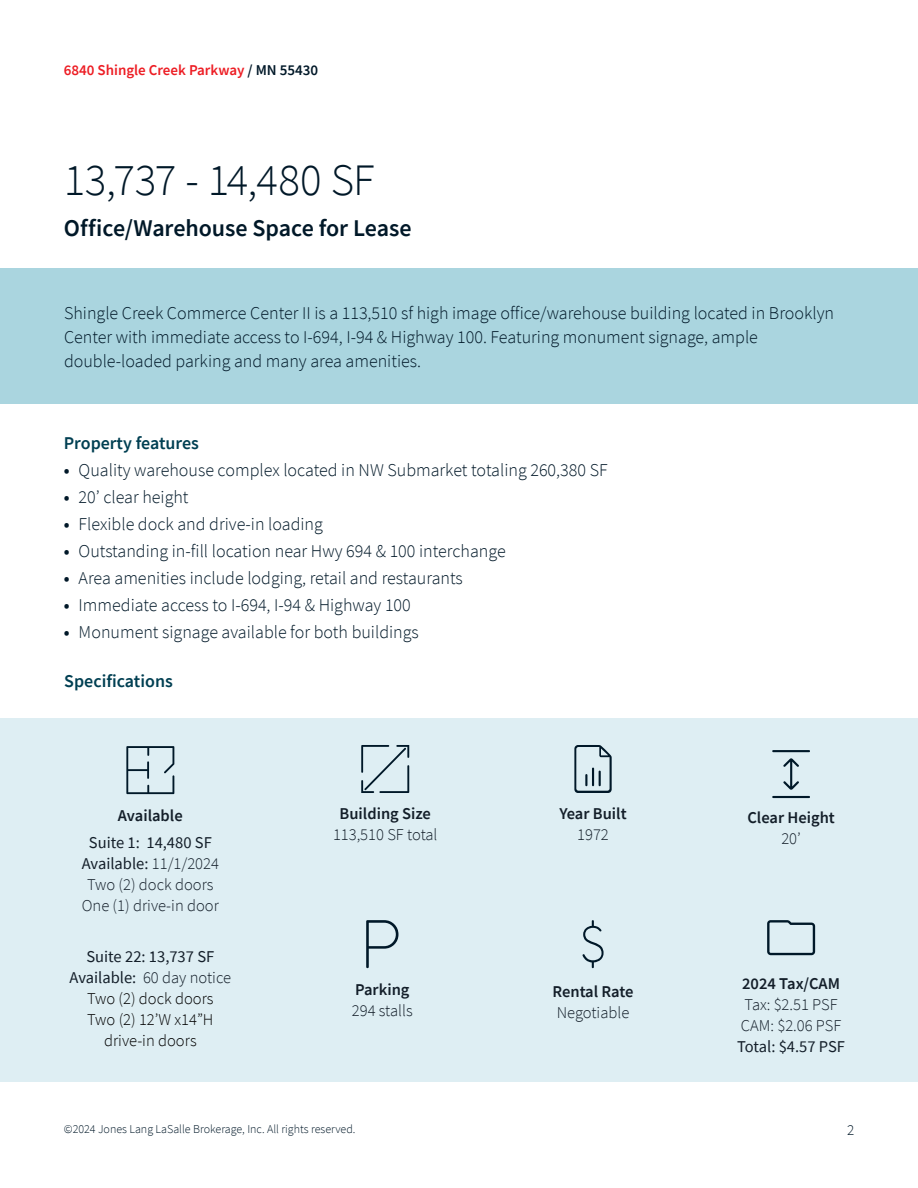
<style>
.page{position:relative;width:918px;height:1188px;background:#fff}
.page>*{position:absolute;margin:0;border:0;box-sizing:border-box;transform-origin:0 0}
.t1{font:300 45px "Source Sans Pro";letter-spacing:-.01em;color:#001828}
.t2{font:600 24px "Source Sans Pro";letter-spacing:-.005em;color:#001828}
.t3{font:300 18px/24px "Source Sans Pro";color:#001828}
.t4{font:600 18px "Source Sans Pro";color:#003f52}
.t5{font:300 16.5px/21px "Source Sans Pro";color:#131e29}
.t6{font:300 16.5px/21px "Source Sans Pro";color:#000;text-align:center}
.t7{font:600 16.5px "Source Sans Pro";color:#131e29}
.t8{font:16.5px "Source Sans Pro";letter-spacing:-.01em;color:#131e29}
.t9{font:600 15px "Source Sans Pro";color:#ed1d24}
.t10{font:300 15px "Source Sans Pro";color:#001828}
.t11{font:300 12px "Source Sans Pro";color:#001828}
.s1{color:#001828}
.s2{font-weight:600}
.s3{font-weight:400}
.s4{font-weight:400;color:#131e29}
.s5{color:#131e29}
</style>
<div class="page">
<div style="left:0;top:718px;width:918px;height:364px;background:#deeef3"></div>
<svg style="left:772px;top:750px;width:38px;height:2px"></svg>
<svg style="left:783px;top:758px;width:16px;height:32px"></svg>
<svg style="left:772px;top:796px;width:38px;height:2px"></svg>
<svg style="left:767px;top:920px;width:48px;height:35px"></svg>
<svg style="left:574px;top:745px;width:38px;height:48px"></svg>
<svg style="left:366px;top:920px;width:32px;height:48px"></svg>
<svg style="left:582px;top:920px;width:22px;height:48px"></svg>
<svg style="left:361px;top:745px;width:48px;height:48px"></svg>
<svg style="left:126px;top:746px;width:48px;height:48px"></svg>
<div style="left:0;top:268px;width:918px;height:136px;background:#aad5df"></div>
<p class="t9" style="left:64px;top:60px;width:256px">6840 Shingle Creek Parkway <span class="s1">/ MN 55430</span></p>
<h1 class="t1" style="left:64px;top:153px;width:313px">13,737 - 14,480 SF</h1>
<h2 class="t2" style="left:64px;top:212px;width:349px">Office/Warehouse Space for Lease</h2>
<p class="t3" style="left:64px;top:301px;width:772px">Shingle Creek Commerce Center II is a 113,510 sf high image office/warehouse building located in Brooklyn<br>Center with immediate access to I-694, I-94 &amp; Highway 100. Featuring monument signage, ample double-loaded parking and many area amenities.</p>
<p class="t4" style="left:64px;top:431px;width:137px">Property features</p>
<p class="t3" style="left:64px;top:458px;width:545px"><span class="s2">•</span> Quality warehouse complex located in NW Submarket totaling 260,380 SF</p>
<p class="t3" style="left:64px;top:485px;width:126px"><span class="s2">•</span> 20’ clear height</p>
<p class="t3" style="left:64px;top:512px;width:261px"><span class="s2">•</span> Flexible dock and drive-in loading</p>
<p class="t3" style="left:64px;top:539px;width:443px"><span class="s2">•</span> Outstanding in-fill location near Hwy 694 &amp; 100 interchange</p>
<p class="t3" style="left:64px;top:566px;width:401px"><span class="s2">•</span> Area amenities include lodging, retail and restaurants</p>
<p class="t3" style="left:64px;top:593px;width:349px"><span class="s2">•</span> Immediate access to I-694, I-94 &amp; Highway 100</p>
<p class="t3" style="left:64px;top:620px;width:357px"><span class="s2">•</span> Monument signage available for both buildings</p>
<p class="t4" style="left:64px;top:669px;width:110px">Specifications</p>
<p class="t7" style="left:118px;top:805px;width:66px">Available</p>
<p class="t5" style="left:82px;top:832px;width:139px;text-align:center"><span class="s3">Suite 1: 14,480 SF<br>Available:</span> 11/1/2024<br>Two (2) dock doors<br>One (1) drive-in door</p>
<p class="t6" style="left:70px;top:946px;width:163px"><span class="s4">Suite 22: 13,737 SF<br>Available:</span> <span class="s5">60 day notice<br></span>Two (2) dock doors<br>Two (2) 12’W x14”H drive-in doors</p>
<p class="t7" style="left:340px;top:802px;width:93px">Building Size</p>
<p class="t5" style="left:333px;top:824px;width:106px">113,510 SF total</p>
<p class="t7" style="left:355px;top:979px;width:56px">Parking</p>
<p class="t5" style="left:352px;top:1000px;width:62px">294 stalls</p>
<p class="t7" style="left:559px;top:802px;width:69px">Year Built</p>
<p class="t5" style="left:577px;top:824px;width:33px">1972</p>
<p class="t7" style="left:552px;top:981px;width:83px">Rental Rate</p>
<p class="t5" style="left:557px;top:1002px;width:74px">Negotiable</p>
<p class="t7" style="left:747px;top:807px;width:89px">Clear Height</p>
<p class="t5" style="left:781px;top:828px;width:21px">20’</p>
<p class="t7" style="left:742px;top:973px;width:100px">2024 Tax/CAM</p>
<p class="t5" style="left:741px;top:994px;width:102px">Tax: $2.51 PSF<br>CAM: $2.06 PSF</p>
<p class="t8" style="left:737px;top:1036px;width:109px">Total: $4.57 PSF</p>
<p class="t11" style="left:64px;top:1122px;width:293px">©2024 Jones Lang LaSalle Brokerage, Inc. All rights reserved.</p>
<p class="t10" style="left:847px;top:1121px;width:9px">2</p>
</div>
